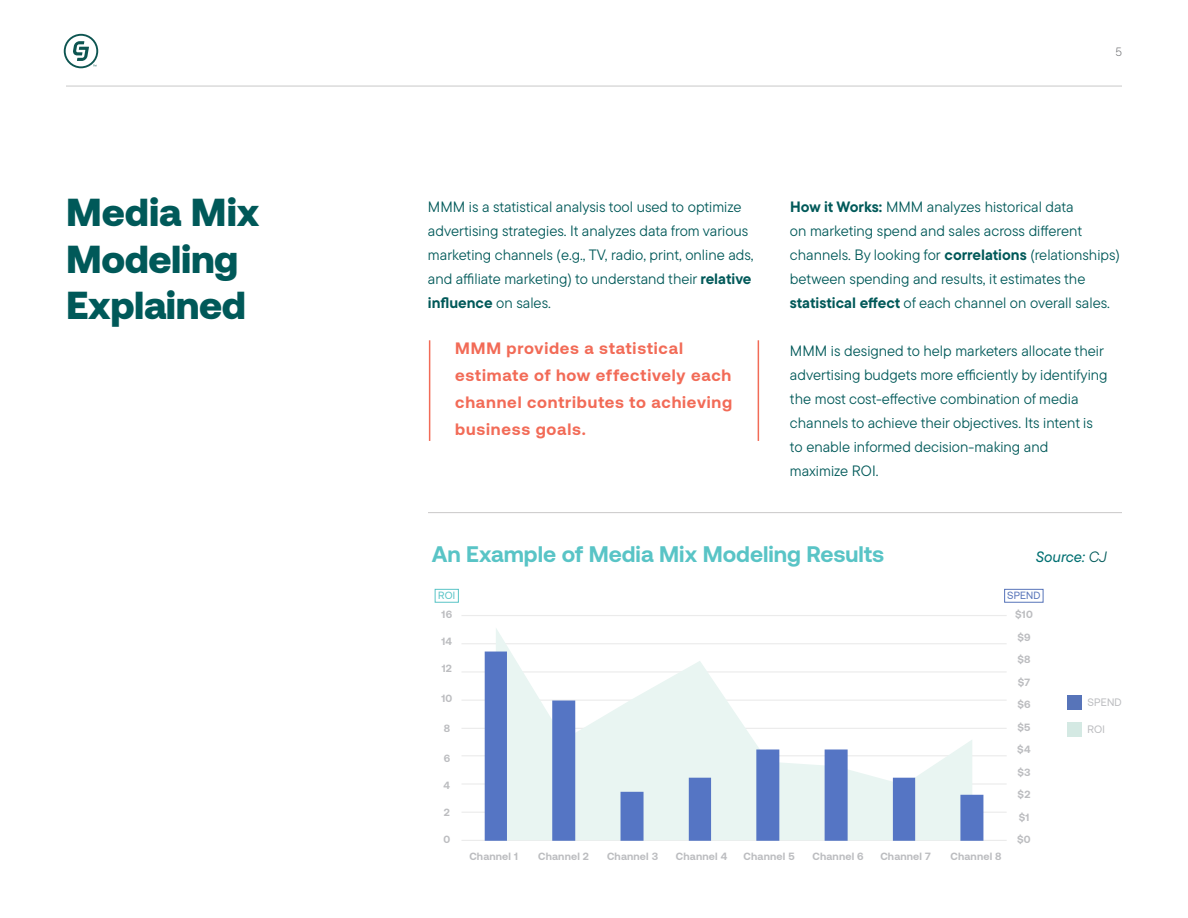
<style>
.page{position:relative;width:1188px;height:918px;background:#fff}
.page>*{position:absolute;margin:0;border:0;box-sizing:border-box;transform-origin:0 0}
.Numbered_Heading_Level_1{font:900 39px/46.8px "Aeonik";letter-spacing:-.01em;color:#005959}
.t1{font:700 22.5px "Aeonik";color:#59c4c6}
.Heading_15{font:700 16.5px/27px "Aeonik";letter-spacing:.05em;color:#f26b57}
.t2{font:15px/24px "TT Commons Pro";color:#005959}
.Table_Title{font:italic 500 15px "TT Commons Pro";color:#007072}
.t3{font:300 12px "TT Commons Pro";color:#6c6d70}
.t4{font:10.8px "Aeonik";letter-spacing:.02em;color:#bcbdc0}
.t5{font:700 10.5px "Aeonik";letter-spacing:.02em;color:#bcbdc0}
.t6{font:10.5px "Aeonik";letter-spacing:.02em;color:#5774b9}
.t7{font:10.5px "Aeonik";color:#59c4c6}
.s1{font-weight:700}
.s2{font-weight:400;color:#005959}
</style>
<div class="page">
<svg style="left:64px;top:34px;width:34px;height:34px"></svg>
<hr style="left:66px;top:86px;width:1056px;height:1px;background:#231f20">
<hr style="left:428px;top:512px;width:694px;height:1px;background:#231f20">
<div style="left:435px;top:589px;width:24px;height:14px;border:1px solid #59c4c6"></div>
<div style="left:1004px;top:589px;width:39px;height:14px;border:1px solid #5774b9"></div>
<hr style="left:429px;top:340px;width:1px;height:101px;background:#f26b57">
<hr style="left:758px;top:340px;width:1px;height:101px;background:#f26b57">
<div style="left:1067px;top:695px;width:15px;height:15px;background:#5774b9"></div>
<div style="left:1067px;top:722px;width:15px;height:14px;background:#d4e9e3"></div>
<hr style="left:462px;top:840px;width:544px;height:1px;background:#ebebeb">
<hr style="left:462px;top:812px;width:544px;height:1px;background:#ebebeb">
<hr style="left:462px;top:783px;width:544px;height:2px;background:#ebebeb">
<hr style="left:462px;top:755px;width:544px;height:1px;background:#ebebeb">
<hr style="left:462px;top:728px;width:544px;height:1px;background:#ebebeb">
<hr style="left:462px;top:700px;width:544px;height:1px;background:#ebebeb">
<hr style="left:462px;top:671px;width:544px;height:2px;background:#ebebeb">
<hr style="left:462px;top:643px;width:544px;height:1px;background:#ebebeb">
<hr style="left:462px;top:615px;width:544px;height:1px;background:#ebebeb">
<svg style="left:485px;top:652px;width:498px;height:189px"></svg>
<p class="t3" style="left:1115px;top:43px;width:8px">5</p>
<p class="Numbered_Heading_Level_1" style="left:66px;top:188px;width:195px">Media Mix<br>Modeling<br>Explained</p>
<p class="t2" style="left:428px;top:194px;width:327px">MMM is a statistical analysis tool used to optimize advertising strategies. It analyzes data from various marketing channels (e.g., TV, radio, print, online ads, and affiliate marketing) to understand their <span class="s1">relative influence</span> on sales.</p>
<p class="t2" style="left:790px;top:194px;width:332px"><span class="s1">How it Works:</span> MMM analyzes historical data<br>on marketing spend and sales across different channels. By looking for <span class="s1">correlations</span> (relationships) between spending and results, it estimates the <span class="s1">statistical effect</span> of each channel on overall sales.</p>
<p class="t2" style="left:790px;top:338px;width:319px">MMM is designed to help marketers allocate their advertising budgets more efficiently by identifying the most cost-effective combination of media channels to achieve their objectives. Its intent is to enable informed decision-making and maximize ROI.</p>
<p class="Heading_15" style="left:455px;top:335px;width:279px">MMM provides a statistical estimate of how effectively each channel contributes to achieving business goals.</p>
<p class="t1" style="left:432px;top:541px;width:454px">An Example of Media Mix Modeling Results</p>
<p class="Table_Title" style="left:1036px;top:546px;width:73px">Source: <span class="s2">CJ</span></p>
<p class="t7" style="left:438px;top:590px;width:18px">ROI</p>
<p class="t6" style="left:1007px;top:590px;width:35px">SPEND</p>
<p class="t5" style="left:442px;top:609px;width:12px">16</p>
<p class="t5" style="left:442px;top:636px;width:12px">14</p>
<p class="t5" style="left:442px;top:663px;width:12px">12</p>
<p class="t5" style="left:441px;top:693px;width:12px">10</p>
<p class="t5" style="left:444px;top:723px;width:8px">8</p>
<p class="t5" style="left:444px;top:753px;width:8px">6</p>
<p class="t5" style="left:444px;top:780px;width:8px">4</p>
<p class="t5" style="left:444px;top:807px;width:8px">2</p>
<p class="t5" style="left:444px;top:834px;width:8px">0</p>
<p class="t5" style="left:469px;top:850px;width:50px">Channel 1</p>
<p class="t5" style="left:538px;top:850px;width:52px">Channel 2</p>
<p class="t5" style="left:607px;top:850px;width:53px">Channel 3</p>
<p class="t5" style="left:676px;top:850px;width:53px">Channel 4</p>
<p class="t5" style="left:744px;top:850px;width:53px">Channel 5</p>
<p class="t5" style="left:813px;top:850px;width:53px">Channel 6</p>
<p class="t5" style="left:880px;top:850px;width:52px">Channel 7</p>
<p class="t5" style="left:951px;top:850px;width:53px">Channel 8</p>
<p class="t5" style="left:1015px;top:609px;width:19px">$10</p>
<p class="t5" style="left:1017px;top:631px;width:15px">$9</p>
<p class="t5" style="left:1017px;top:654px;width:15px">$8</p>
<p class="t5" style="left:1018px;top:676px;width:14px">$7</p>
<p class="t5" style="left:1017px;top:699px;width:15px">$6</p>
<p class="t5" style="left:1017px;top:721px;width:15px">$5</p>
<p class="t5" style="left:1017px;top:744px;width:15px">$4</p>
<p class="t5" style="left:1017px;top:766px;width:15px">$3</p>
<p class="t5" style="left:1018px;top:789px;width:14px">$2</p>
<p class="t5" style="left:1019px;top:811px;width:12px">$1</p>
<p class="t5" style="left:1017px;top:834px;width:15px">$0</p>
<p class="t4" style="left:1087px;top:696px;width:36px">SPEND</p>
<p class="t4" style="left:1087px;top:723px;width:19px">ROI</p>
</div>
